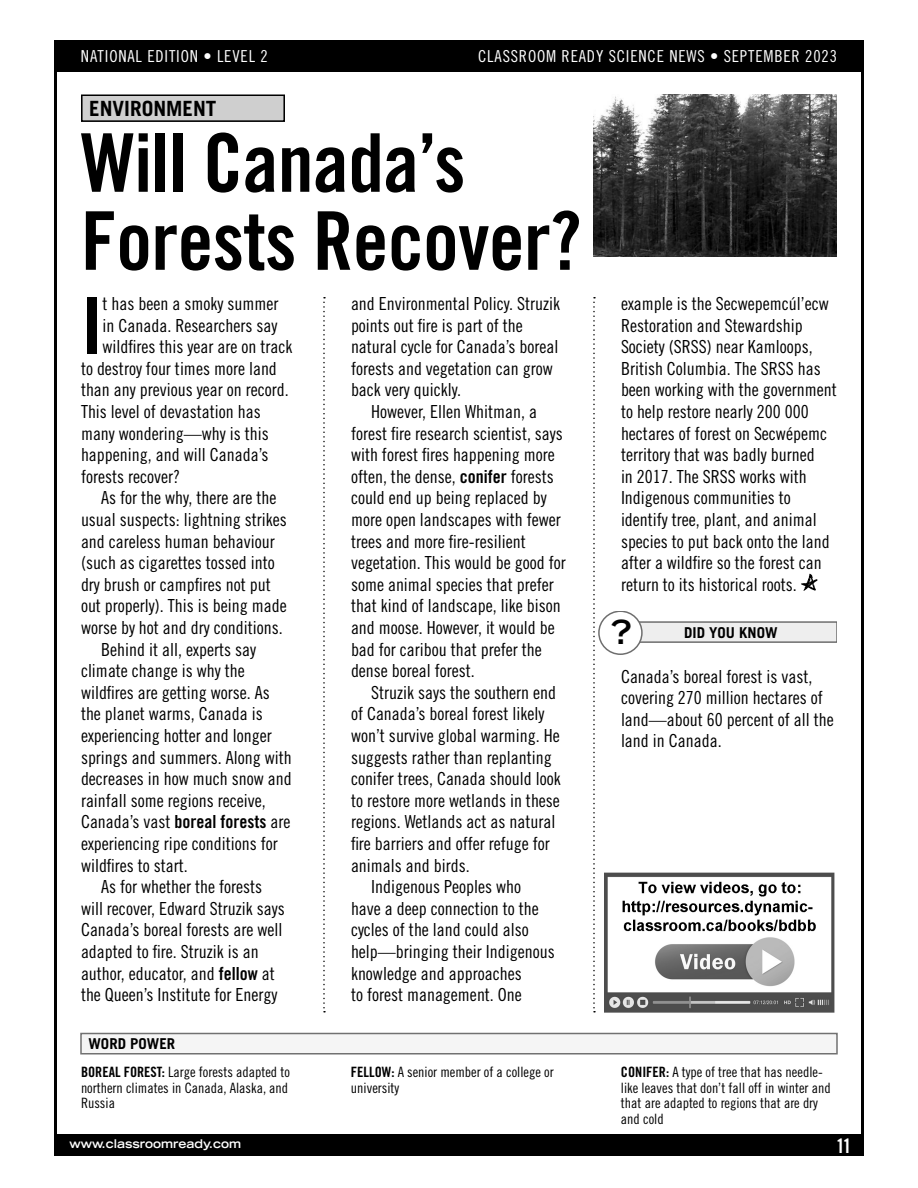
<style>
.page{position:relative;width:918px;height:1188px;background:#fff}
.page>*{position:absolute;margin:0;border:0;box-sizing:border-box;transform-origin:0 0}
.A__ARTICLE_Headline___Short{font:81px/78px "Trade Gothic LT Std Bd Cn 20";letter-spacing:-.01em;color:#000}
.A__ARTICLE_Intro_Para{font:77.85px "Trade Gothic LT Std Bd Cn 20";color:#000}
.t1{font:700 expanded 33px "Trade Gothic LT Std";color:#000}
.t2{font:700 21px "Trade Gothic LT Std";color:#000}
.t3{font:19.95px "Trade Gothic LT Std Bd Cn 20";color:#fff}
.A__ARTICLE_Text{font:18px/21.6px "Trade Gothic LT Std Cn 18";color:#000}
.A__ARTICLE_Intro_Para-2{font:18px "Trade Gothic LT Std Cn 18";color:#000}
.A__ARTICLE_Did_You_Know{font:18px/21.6px "Trade Gothic LT Std Cn 18";color:#000}
.t4{font:16.5px "Trade Gothic LT Std Cn 18";letter-spacing:.05em;color:#fff}
.t5{font:700 15px "Trade Gothic LT Std";color:#000}
.A__ARTICLE_WP_Definition{font:14.25px/15.8px "Trade Gothic LT Std Cn 18";color:#000}
.t6{font:700 expanded 12px "Trade Gothic LT Std";color:#fff}
.s1{font-family:"Trade Gothic LT Std Bd Cn 20"}
</style>
<div class="page">
<div style="left:54px;top:1134px;width:810px;height:22px;background:#000"></div>
<hr style="left:54px;top:40px;width:3px;height:1100px;background:#000">
<hr style="left:861px;top:40px;width:3px;height:1100px;background:#000">
<div style="left:54px;top:40px;width:810px;height:32px;background:#000"></div>
<svg style="left:323px;top:297px;width:2px;height:715px"></svg>
<svg style="left:593px;top:297px;width:2px;height:715px"></svg>
<div style="left:81px;top:1034px;width:756px;height:20px;background:#f5f5f5"></div>
<div style="left:80px;top:1033px;width:758px;height:21px;border:2px solid #717171"></div>
<svg style="left:801px;top:574px;width:17px;height:17px"></svg>
<div style="left:621px;top:622px;width:216px;height:20px;background:#eee"></div>
<div style="left:620px;top:621px;width:217px;height:22px;border:2px solid #6e6e6e"></div>
<div style="left:599px;top:611px;width:43px;height:43px;background:#fff;border-radius:50%"></div>
<div style="left:599px;top:611px;width:44px;height:43px;border:2px solid #6e6e6e;border-radius:50%"></div>
<img style="left:593px;top:94px;width:243px;height:163px">
<div style="left:82px;top:95px;width:202px;height:26px;background:#cfcfcf"></div>
<div style="left:81px;top:94px;width:204px;height:28px;border:2px solid #000"></div>
<img style="left:605px;top:873px;width:230px;height:139px">
<p class="t4" style="left:81px;top:47px;width:188px">NATIONAL EDITION • LEVEL 2</p>
<p class="t4" style="left:478px;top:47px;width:360px">CLASSROOM READY SCIENCE NEWS • SEPTEMBER 2023</p>
<p class="t2" style="left:89px;top:96px;width:129px">ENVIRONMENT</p>
<p class="A__ARTICLE_Headline___Short" style="left:81px;top:123px;width:502px">Will Canada’s<br>Forests Recover?</p>
<p class="A__ARTICLE_Intro_Para" style="left:81px;top:278px;width:23px">I</p>
<p class="A__ARTICLE_Intro_Para-2" style="left:103px;top:293px;width:177px">t has been a smoky summer</p>
<p class="A__ARTICLE_Intro_Para-2" style="left:103px;top:314px;width:176px">in Canada. Researchers say</p>
<p class="A__ARTICLE_Intro_Para-2" style="left:103px;top:336px;width:191px">wildfires this year are on track</p>
<p class="A__ARTICLE_Intro_Para-2" style="left:81px;top:358px;width:197px">to destroy four times more land</p>
<p class="A__ARTICLE_Intro_Para-2" style="left:81px;top:379px;width:209px">than any previous year on record.</p>
<p class="A__ARTICLE_Intro_Para-2" style="left:81px;top:401px;width:181px">This level of devastation has</p>
<p class="A__ARTICLE_Intro_Para-2" style="left:81px;top:422px;width:189px">many wondering—why is this</p>
<p class="A__ARTICLE_Intro_Para-2" style="left:81px;top:444px;width:189px">happening, and will Canada’s</p>
<p class="A__ARTICLE_Intro_Para-2" style="left:81px;top:466px;width:101px">forests recover?</p>
<p class="A__ARTICLE_Text" style="left:81px;top:487px;width:207px;text-indent:20px">As for the why, there are the usual suspects: lightning strikes and careless human behaviour (such as cigarettes tossed into dry brush or campfires not put out properly). This is being made worse by hot and dry conditions.</p>
<p class="A__ARTICLE_Text" style="left:81px;top:638px;width:212px;text-indent:20px">Behind it all, experts say climate change is why the wildfires are getting worse. As the planet warms, Canada is experiencing hotter and longer springs and summers. Along with decreases in how much snow and rainfall some regions receive,<br>Canada’s vast <span class="s1">boreal forests</span> are experiencing ripe conditions for wildfires to start.</p>
<p class="A__ARTICLE_Text" style="left:81px;top:876px;width:205px;text-indent:20px">As for whether the forests will recover, Edward Struzik says<br>Canada’s boreal forests are well adapted to fire. Struzik is an author, educator, and <span class="s1">fellow</span> at the Queen’s Institute for Energy</p>
<p class="A__ARTICLE_Text" style="left:351px;top:293px;width:211px">and Environmental Policy. Struzik points out fire is part of the natural cycle for Canada’s boreal forests and vegetation can grow back very quickly.</p>
<p class="A__ARTICLE_Text" style="left:351px;top:401px;width:216px;text-indent:20px">However, Ellen Whitman, a forest fire research scientist, says with forest fires happening more often, the dense, <span class="s1">conifer</span> forests could end up being replaced by more open landscapes with fewer trees and more fire-resilient vegetation. This would be good for some animal species that prefer that kind of landscape, like bison and moose. However, it would be bad for caribou that prefer the dense boreal forest.</p>
<p class="A__ARTICLE_Text" style="left:351px;top:681px;width:211px;text-indent:20px">Struzik says the southern end of Canada’s boreal forest likely won’t survive global warming. He suggests rather than replanting conifer trees, Canada should look to restore more wetlands in these regions. Wetlands act as natural fire barriers and offer refuge for animals and birds.</p>
<p class="A__ARTICLE_Text" style="left:351px;top:876px;width:205px;text-indent:20px">Indigenous Peoples who have a deep connection to the cycles of the land could also help—bringing their Indigenous knowledge and approaches<br>to forest management. One</p>
<p class="A__ARTICLE_Text" style="left:621px;top:293px;width:217px">example is the Secwepemcúl’ecw<br>Restoration and Stewardship<br>Society (SRSS) near Kamloops,<br>British Columbia. The SRSS has been working with the government to help restore nearly 200 000 hectares of forest on Secwépemc territory that was badly burned<br>in 2017. The SRSS works with<br>Indigenous communities to identify tree, plant, and animal species to put back onto the land after a wildfire so the forest can return to its historical roots.</p>
<p class="t1" style="left:611px;top:611px;width:22px">?</p>
<p class="t5" style="left:684px;top:624px;width:95px">DID YOU KNOW</p>
<p class="A__ARTICLE_Did_You_Know" style="left:621px;top:665px;width:214px">Canada’s boreal forest is vast, covering 270 million hectares of land—about 60 percent of all the land in Canada.</p>
<p class="t5" style="left:88px;top:1035px;width:88px">WORD POWER</p>
<p class="A__ARTICLE_WP_Definition" style="left:81px;top:1064px;width:210px;text-align:justify"><span class="s1">BOREAL FOREST:</span> Large forests adapted to northern climates in Canada, Alaska, and Russia</p>
<p class="A__ARTICLE_WP_Definition" style="left:351px;top:1064px;width:204px"><span class="s1">FELLOW:</span> A senior member of a college or university</p>
<p class="A__ARTICLE_WP_Definition" style="left:621px;top:1064px;width:211px"><span class="s1">CONIFER:</span> A type of tree that has needle&shy;like leaves that don’t fall off in winter and that are adapted to regions that are dry and cold</p>
<p class="t6" style="left:69px;top:1136px;width:173px">www.classroomready.com</p>
<p class="t3" style="left:836px;top:1134px;width:17px">11</p>
</div>
